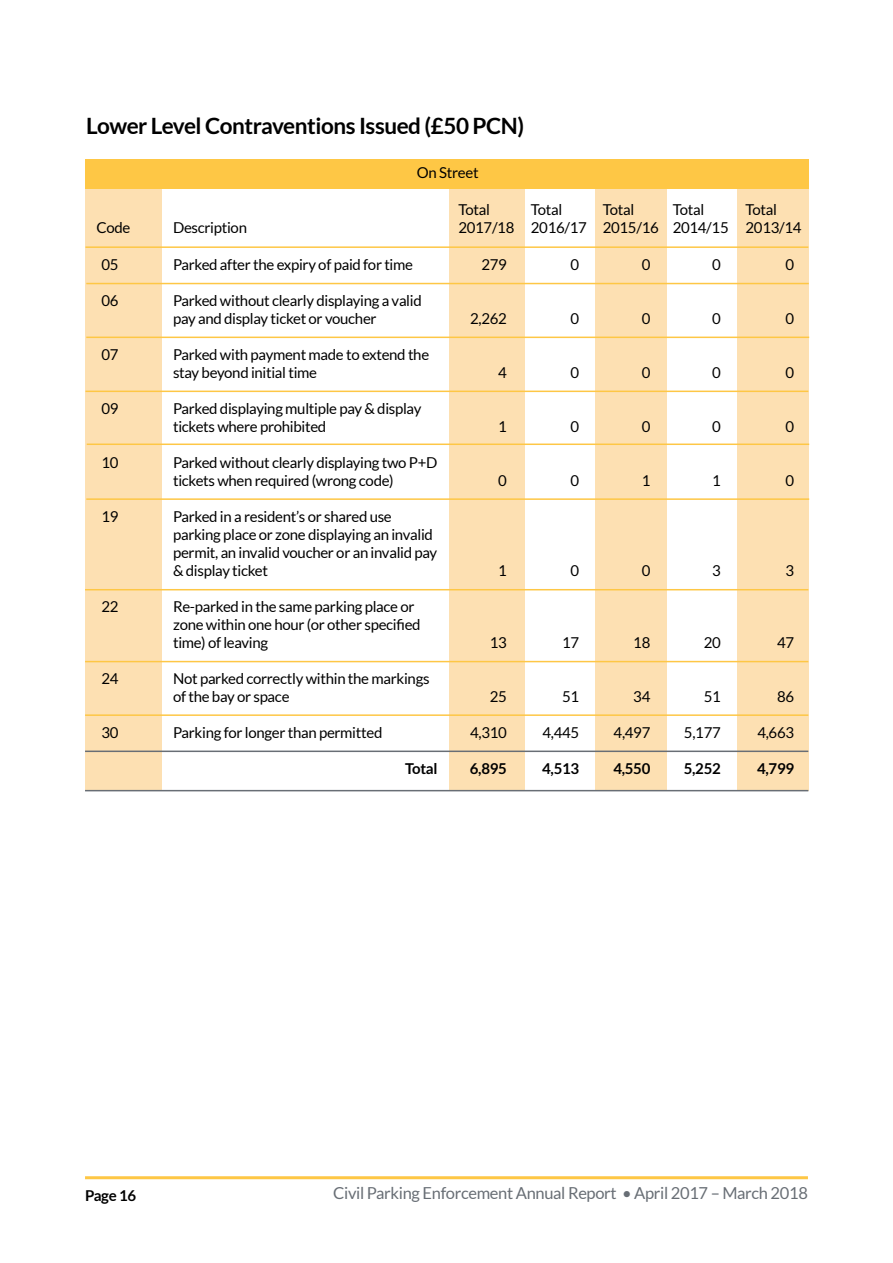
<style>
.page{position:relative;width:893px;height:1263px;background:#fff}
.page>*{position:absolute;margin:0;border:0;box-sizing:border-box;transform-origin:0 0}
.t1{font:700 22.5px "Lato";letter-spacing:-.02em;color:#000}
.t2{font:16.5px "Lato";letter-spacing:-.02em;color:#686e75}
.t3{font:15px/18px "Lato";letter-spacing:-.02em;color:#000}
.t4{font:700 15px "Lato";letter-spacing:-.02em;color:#000}
</style>
<div class="page">
<div style="left:737px;top:187px;width:71px;height:604px;background:#fde0b2"></div>
<div style="left:595px;top:187px;width:72px;height:603px;background:#fde0b2"></div>
<div style="left:449px;top:187px;width:76px;height:604px;background:#fde0b2"></div>
<div style="left:85px;top:187px;width:77px;height:603px;background:#fde0b2"></div>
<hr style="left:85px;top:246px;width:723px;height:2px;background:#fec745">
<hr style="left:86px;top:283px;width:723px;height:1px;background:#fec745">
<hr style="left:86px;top:498px;width:723px;height:2px;background:#fec745">
<hr style="left:86px;top:337px;width:723px;height:1px;background:#fec745">
<hr style="left:85px;top:391px;width:723px;height:1px;background:#fec745">
<hr style="left:87px;top:443px;width:722px;height:2px;background:#fec745">
<hr style="left:85px;top:589px;width:723px;height:1px;background:#fec745">
<hr style="left:85px;top:661px;width:723px;height:1px;background:#fec745">
<hr style="left:85px;top:714px;width:723px;height:2px;background:#fec745">
<hr style="left:85px;top:750px;width:723px;height:2px;background:#686e75">
<hr style="left:85px;top:790px;width:723px;height:1px;background:#686e75">
<div style="left:85px;top:159px;width:723px;height:30px;background:#fec745"></div>
<hr style="left:85px;top:1176px;width:723px;height:3px;background:#fec745">
<p class="t1" style="left:86px;top:113px;width:439px">Lower Level Contraventions Issued (£50 PCN)</p>
<p class="t3" style="left:97px;top:218px;width:35px">Code</p>
<p class="t3" style="left:173px;top:219px;width:75px">Description</p>
<p class="t3" style="left:417px;top:163px;width:63px">On Street</p>
<p class="t3" style="left:458px;top:201px;width:57px">Total<br>2017/18</p>
<p class="t3" style="left:603px;top:201px;width:57px">Total<br>2015/16</p>
<p class="t3" style="left:673px;top:201px;width:57px">Total<br>2014/15</p>
<p class="t3" style="left:745px;top:201px;width:57px">Total<br>2013/14</p>
<p class="t3" style="left:531px;top:201px;width:57px">Total<br>2016/17</p>
<p class="t3" style="left:101px;top:256px;width:19px">05</p>
<p class="t3" style="left:101px;top:292px;width:19px">06</p>
<p class="t3" style="left:101px;top:346px;width:19px">07</p>
<p class="t3" style="left:101px;top:400px;width:19px">09</p>
<p class="t3" style="left:101px;top:454px;width:19px">10</p>
<p class="t3" style="left:101px;top:508px;width:19px">19</p>
<p class="t3" style="left:101px;top:598px;width:19px">22</p>
<p class="t3" style="left:101px;top:670px;width:19px">24</p>
<p class="t3" style="left:101px;top:724px;width:19px">30</p>
<p class="t3" style="left:173px;top:256px;width:241px">Parked after the expiry of paid for time</p>
<p class="t3" style="left:173px;top:292px;width:250px">Parked without clearly displaying a valid pay and display ticket or voucher</p>
<p class="t3" style="left:173px;top:346px;width:258px">Parked with payment made to extend the stay beyond initial time</p>
<p class="t3" style="left:173px;top:400px;width:250px">Parked displaying multiple pay &amp; display tickets where prohibited</p>
<p class="t3" style="left:173px;top:454px;width:266px">Parked without clearly displaying two P+D tickets when required (wrong code)</p>
<p class="t3" style="left:173px;top:508px;width:266px">Parked in a resident’s or shared use parking place or zone displaying an invalid permit, an invalid voucher or an invalid pay &amp; display ticket</p>
<p class="t3" style="left:173px;top:598px;width:249px">Re-parked in the same parking place or zone within one hour (or other specified time) of leaving</p>
<p class="t3" style="left:173px;top:670px;width:258px">Not parked correctly within the markings of the bay or space</p>
<p class="t3" style="left:173px;top:724px;width:211px">Parking for longer than permitted</p>
<p class="t4" style="left:405px;top:760px;width:34px">Total</p>
<p class="t3" style="left:481px;top:256px;width:27px">279</p>
<p class="t3" style="left:470px;top:310px;width:38px">2,262</p>
<p class="t3" style="left:498px;top:364px;width:10px">4</p>
<p class="t3" style="left:498px;top:418px;width:10px">1</p>
<p class="t3" style="left:498px;top:472px;width:10px">0</p>
<p class="t3" style="left:498px;top:562px;width:10px">1</p>
<p class="t3" style="left:490px;top:634px;width:19px">13</p>
<p class="t3" style="left:490px;top:688px;width:19px">25</p>
<p class="t3" style="left:470px;top:724px;width:38px">4,310</p>
<p class="t4" style="left:470px;top:760px;width:38px">6,895</p>
<p class="t3" style="left:570px;top:256px;width:10px">0</p>
<p class="t3" style="left:642px;top:256px;width:10px">0</p>
<p class="t3" style="left:712px;top:256px;width:10px">0</p>
<p class="t3" style="left:570px;top:310px;width:10px">0</p>
<p class="t3" style="left:642px;top:310px;width:10px">0</p>
<p class="t3" style="left:712px;top:310px;width:10px">0</p>
<p class="t3" style="left:570px;top:364px;width:10px">0</p>
<p class="t3" style="left:642px;top:364px;width:10px">0</p>
<p class="t3" style="left:712px;top:364px;width:10px">0</p>
<p class="t3" style="left:570px;top:418px;width:10px">0</p>
<p class="t3" style="left:642px;top:418px;width:10px">0</p>
<p class="t3" style="left:712px;top:418px;width:10px">0</p>
<p class="t3" style="left:570px;top:472px;width:10px">0</p>
<p class="t3" style="left:642px;top:472px;width:10px">1</p>
<p class="t3" style="left:712px;top:472px;width:10px">1</p>
<p class="t3" style="left:570px;top:562px;width:10px">0</p>
<p class="t3" style="left:642px;top:562px;width:10px">0</p>
<p class="t3" style="left:712px;top:562px;width:10px">3</p>
<p class="t3" style="left:562px;top:634px;width:19px">17</p>
<p class="t3" style="left:633px;top:634px;width:19px">18</p>
<p class="t3" style="left:704px;top:634px;width:19px">20</p>
<p class="t3" style="left:562px;top:688px;width:19px">51</p>
<p class="t3" style="left:542px;top:724px;width:38px">4,445</p>
<p class="t4" style="left:542px;top:760px;width:38px">4,513</p>
<p class="t3" style="left:633px;top:688px;width:19px">34</p>
<p class="t3" style="left:614px;top:724px;width:38px">4,497</p>
<p class="t4" style="left:613px;top:760px;width:38px">4,550</p>
<p class="t3" style="left:704px;top:688px;width:19px">51</p>
<p class="t3" style="left:684px;top:724px;width:38px">5,177</p>
<p class="t4" style="left:684px;top:760px;width:38px">5,252</p>
<p class="t3" style="left:785px;top:256px;width:10px">0</p>
<p class="t3" style="left:785px;top:310px;width:10px">0</p>
<p class="t3" style="left:785px;top:364px;width:10px">0</p>
<p class="t3" style="left:785px;top:418px;width:10px">0</p>
<p class="t3" style="left:785px;top:472px;width:10px">0</p>
<p class="t3" style="left:785px;top:562px;width:10px">3</p>
<p class="t3" style="left:777px;top:634px;width:19px">47</p>
<p class="t3" style="left:777px;top:688px;width:19px">86</p>
<p class="t3" style="left:757px;top:724px;width:38px">4,663</p>
<p class="t4" style="left:757px;top:760px;width:38px">4,799</p>
<p class="t4" style="left:85px;top:1187px;width:53px">Page 16</p>
<p class="t2" style="left:333px;top:1184px;width:476px">Civil Parking Enforcement Annual Report • April 2017 – March 2018</p>
</div>
